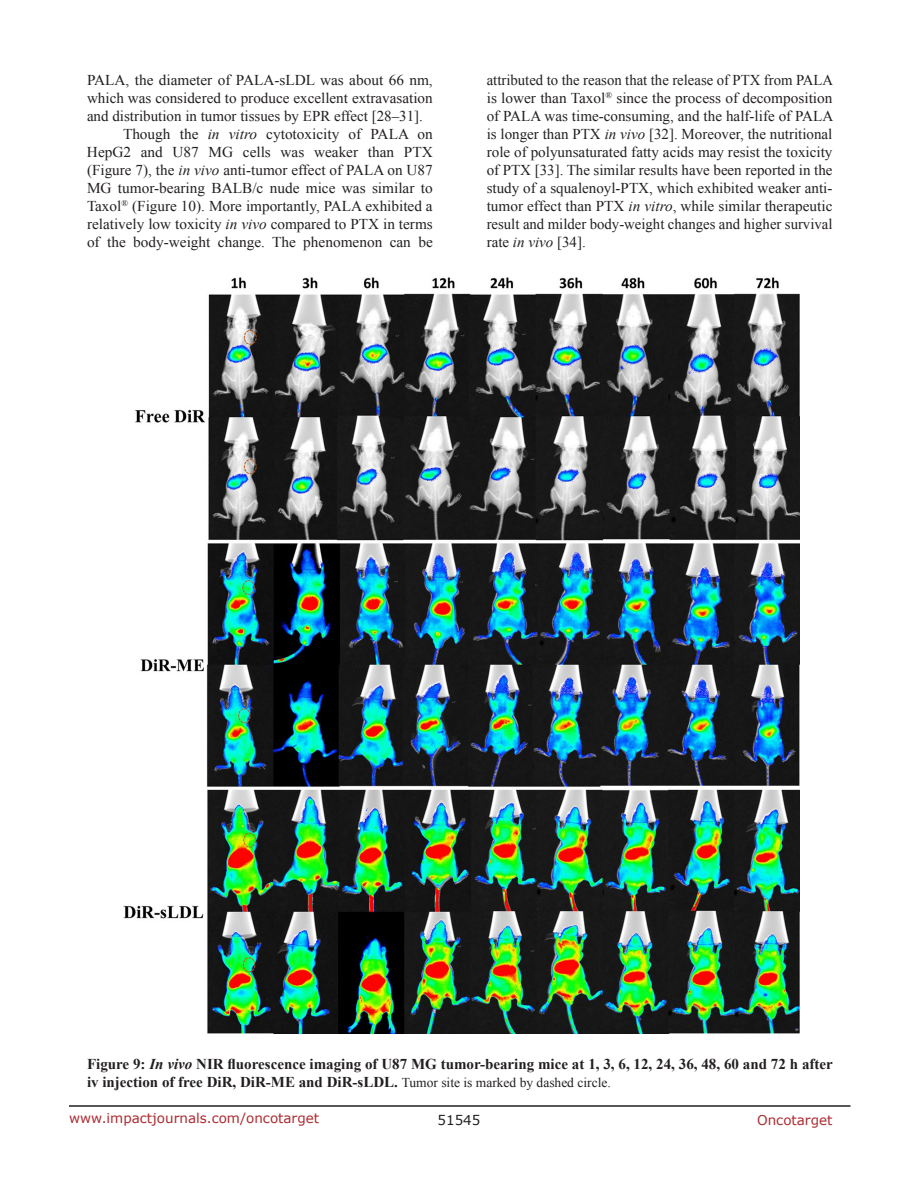
<style>
.page{position:relative;width:918px;height:1188px;background:#fff}
.page>*{position:absolute;margin:0;border:0;box-sizing:border-box;transform-origin:0 0}
.t1{font:15px/18px "Times New Roman";color:#231f20;text-align:justify}
.t2{font:700 15px/18px "Times New Roman";color:#231f20}
.t3{font:13.5px "Verdana";color:#ac2b31}
.t4{font:13.5px "Verdana";color:#231f20}
.s1{font-style:italic}
.s2{font-weight:400;font-size:13.5px}
</style>
<div class="page">
<hr style="left:69px;top:1105px;width:781px;height:2px;background:#231f20">
<img style="left:123px;top:277px;width:676px;height:757px">
<p class="t1" style="left:87px;top:71px;width:347px">PALA, the diameter of PALA-sLDL was about 66 nm,</p>
<p class="t1" style="left:87px;top:89px;width:347px">which was considered to produce excellent extravasation</p>
<p class="t1" style="left:87px;top:107px;width:337px">and distribution in tumor tissues by EPR effect [28–31].</p>
<p class="t1" style="left:123px;top:125px;width:311px">Though the <span class="s1">in vitro</span> cytotoxicity of PALA on</p>
<p class="t1" style="left:87px;top:143px;width:347px">HepG2 and U87 MG cells was weaker than PTX</p>
<p class="t1" style="left:87px;top:161px;width:347px">(Figure 7), the <span class="s1">in vivo</span> anti-tumor effect of PALA on U87</p>
<p class="t1" style="left:87px;top:179px;width:347px">MG tumor-bearing BALB/c nude mice was similar to</p>
<p class="t1" style="left:87px;top:197px;width:347px">Taxol<sup>®</sup> (Figure 10). More importantly, PALA exhibited a</p>
<p class="t1" style="left:87px;top:215px;width:347px">relatively low toxicity <span class="s1">in vivo</span> compared to PTX in terms</p>
<p class="t1" style="left:87px;top:233px;width:347px">of the body-weight change. The phenomenon can be</p>
<p class="t1" style="left:487px;top:71px;width:348px">attributed to the reason that the release of PTX from PALA is lower than Taxol<sup>®</sup> since the process of decomposition of PALA was time-consuming, and the half-life of PALA is longer than PTX <span class="s1">in vivo</span> [32]. Moreover, the nutritional role of polyunsaturated fatty acids may resist the toxicity of PTX [33]. The similar results have been reported in the study of a squalenoyl-PTX, which exhibited weaker anti&shy;tumor effect than PTX <span class="s1">in vitro</span>, while similar therapeutic result and milder body-weight changes and higher survival rate <span class="s1">in vivo</span> [34].</p>
<p class="t2" style="left:87px;top:1055px;width:747px">Figure 9: <span class="s1">In vivo</span> NIR fluorescence imaging of U87 MG tumor-bearing mice at 1, 3, 6, 12, 24, 36, 48, 60 and 72 h after iv injection of free DiR, DiR-ME and DiR-sLDL. <span class="s2">Tumor site is marked by dashed circle.</span></p>
<p class="t3" style="left:69px;top:1109px;width:252px">www.impactjournals.com/oncotarget</p>
<p class="t4" style="left:438px;top:1111px;width:44px">51545</p>
<p class="t3" style="left:757px;top:1111px;width:77px">Oncotarget</p>
</div>
